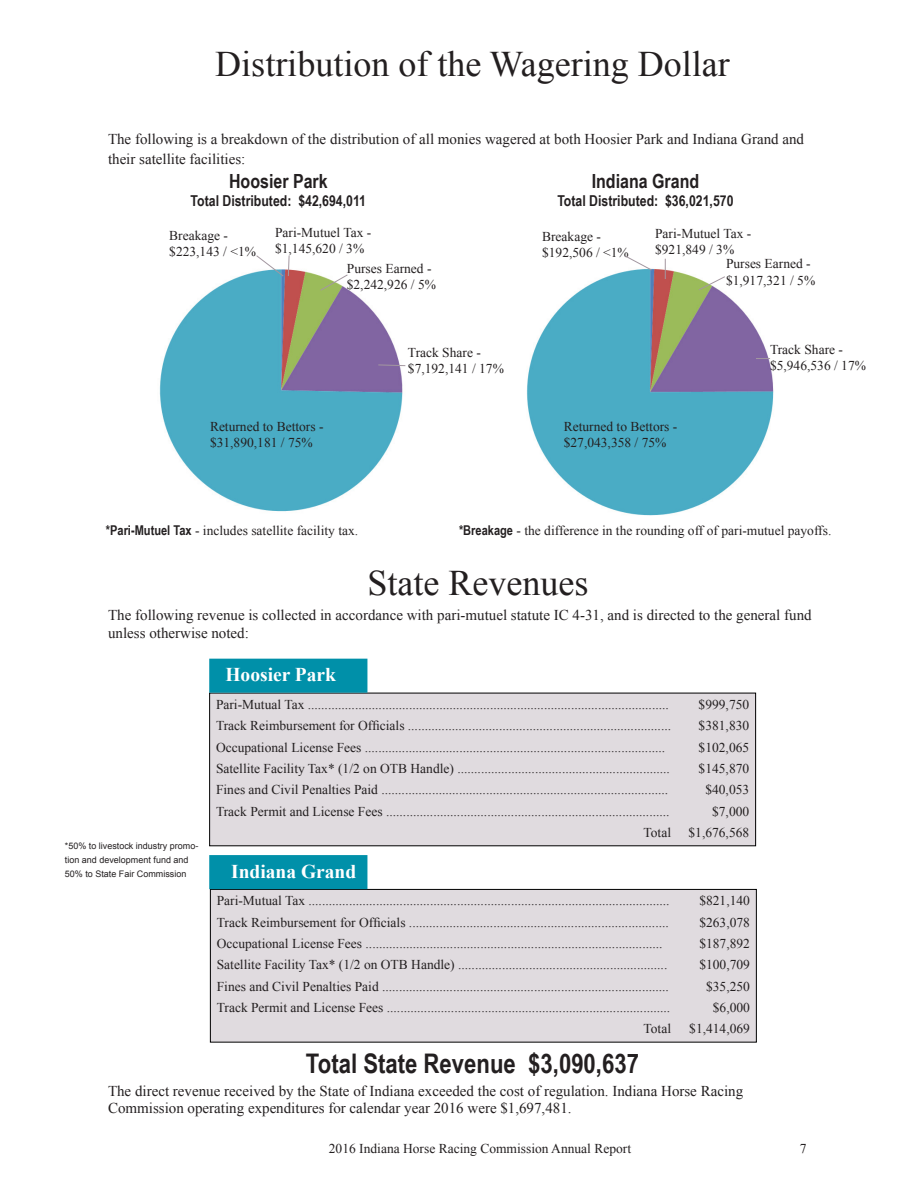
<style>
.page{position:relative;width:918px;height:1188px;background:#fff}
.page>*{position:absolute;margin:0;border:0;box-sizing:border-box;transform-origin:0 0}
.t1{font:36px "Times New Roman";color:#231f20}
.t2{font:700 27px "Arial Narrow";color:#231f20}
.t3{font:700 19.5px "Arial Narrow";color:#231f20}
.t4{font:700 19.5px "Times New Roman";color:#fff}
.t5{font:15px/19.5px "Times New Roman";color:#231f20}
.t6{font:700 15px "Arial Narrow";color:#231f20}
.t7{font:13.5px/16.2px "Times New Roman";color:#231f20}
.t8{font:9px/14.2px "Arial";color:#231f20}
.s1{font-family:"Arial Narrow";font-weight:700}
</style>
<div class="page">
<div style="left:210px;top:693px;width:546px;height:153px;background:#e0dbdf"></div>
<div style="left:210px;top:889px;width:546px;height:153px;background:#e0dbdf"></div>
<div style="left:210px;top:889px;width:547px;height:154px;border:1px solid #000"></div>
<div style="left:209px;top:659px;width:158px;height:34px;background:#0090a9"></div>
<div style="left:209px;top:855px;width:158px;height:34px;background:#0090a9"></div>
<img style="left:159px;top:269px;width:246px;height:243px">
<img style="left:527px;top:265px;width:247px;height:251px">
<svg style="left:756px;top:358px;width:14px;height:1px"></svg>
<svg style="left:698px;top:276px;width:28px;height:15px"></svg>
<svg style="left:665px;top:259px;width:1px;height:20px"></svg>
<svg style="left:624px;top:255px;width:29px;height:16px"></svg>
<svg style="left:378px;top:364px;width:28px;height:2px"></svg>
<svg style="left:320px;top:274px;width:28px;height:17px"></svg>
<svg style="left:256px;top:255px;width:34px;height:22px"></svg>
<p class="t1" style="left:215px;top:40px;width:516px">Distribution of the Wagering Dollar</p>
<p class="t5" style="left:108px;top:129px;width:698px">The following is a breakdown of the distribution of all monies wagered at both Hoosier Park and Indiana Grand and their satellite facilities:</p>
<p class="t3" style="left:229px;top:166px;width:100px">Hoosier Park</p>
<p class="t6" style="left:191px;top:189px;width:177px">Total Distributed: $42,694,011</p>
<p class="t3" style="left:592px;top:166px;width:109px">Indiana Grand</p>
<p class="t6" style="left:557px;top:189px;width:178px">Total Distributed: $36,021,570</p>
<p class="t7" style="left:169px;top:227px;width:60px">Breakage -</p>
<p class="t7" style="left:169px;top:243px;width:88px">$223,143 / &lt;1%</p>
<p class="t7" style="left:275px;top:224px;width:98px">Pari-Mutuel Tax - $1,145,620 / 3%</p>
<p class="t7" style="left:347px;top:260px;width:91px">Purses Earned - $2,242,926 / 5%</p>
<p class="t7" style="left:542px;top:228px;width:60px">Breakage -</p>
<p class="t7" style="left:542px;top:244px;width:88px">$192,506 / &lt;1%</p>
<p class="t7" style="left:655px;top:225px;width:98px">Pari-Mutuel Tax - $921,849 / 3%</p>
<p class="t7" style="left:726px;top:256px;width:91px">Purses Earned - $1,917,321 / 5%</p>
<p class="t7" style="left:408px;top:344px;width:97px">Track Share - $7,192,141 / 17%</p>
<p class="t7" style="left:770px;top:341px;width:97px">Track Share - $5,946,536 / 17%</p>
<p class="t7" style="left:210px;top:418px;width:115px">Returned to Bettors - $31,890,181 / 75%</p>
<p class="t7" style="left:564px;top:418px;width:115px">Returned to Bettors - $27,043,358 / 75%</p>
<p class="t7" style="left:106px;top:522px;width:254px"><span class="s1">*Pari-Mutuel Tax</span> - includes satellite facility tax.</p>
<p class="t7" style="left:459px;top:522px;width:374px"><span class="s1">*Breakage</span> - the difference in the rounding off of pari-mutuel payoffs.</p>
<p class="t1" style="left:368px;top:559px;width:222px">State Revenues</p>
<p class="t5" style="left:108px;top:606px;width:705px;line-height:18px">The following revenue is collected in accordance with pari-mutuel statute IC 4-31, and is directed to the general fund unless otherwise noted:</p>
<p class="t4" style="left:225px;top:661px;width:112px">Hoosier Park</p>
<p class="t8" style="left:65px;top:839px;width:135px">*50% to livestock industry promo&shy;tion and development fund and<br>50% to State Fair Commission</p>
<p class="t7" style="left:216px;top:696px;width:454px">Pari-Mutual Tax ...........................................................................................................</p>
<p class="t7" style="left:699px;top:696px;width:52px">$999,750</p>
<p class="t7" style="left:216px;top:717px;width:457px">Track Reimbursement for Officials ..............................................................................</p>
<p class="t7" style="left:699px;top:717px;width:52px">$381,830</p>
<p class="t7" style="left:216px;top:739px;width:451px">Occupational License Fees .........................................................................................</p>
<p class="t7" style="left:699px;top:739px;width:52px">$102,065</p>
<p class="t7" style="left:216px;top:760px;width:456px">Satellite Facility Tax* (1/2 on OTB Handle) ...............................................................</p>
<p class="t7" style="left:699px;top:760px;width:52px">$145,870</p>
<p class="t7" style="left:216px;top:781px;width:454px">Fines and Civil Penalties Paid .....................................................................................</p>
<p class="t7" style="left:705px;top:781px;width:45px">$40,053</p>
<p class="t7" style="left:216px;top:803px;width:455px">Track Permit and License Fees ....................................................................................</p>
<p class="t7" style="left:712px;top:803px;width:39px">$7,000</p>
<p class="t7" style="left:644px;top:824px;width:29px">Total</p>
<p class="t7" style="left:688px;top:824px;width:62px">$1,676,568</p>
<p class="t4" style="left:231px;top:858px;width:127px">Indiana Grand</p>
<p class="t7" style="left:217px;top:892px;width:454px">Pari-Mutual Tax ...........................................................................................................</p>
<p class="t7" style="left:699px;top:892px;width:52px">$821,140</p>
<p class="t7" style="left:217px;top:914px;width:454px">Track Reimbursement for Officials .............................................................................</p>
<p class="t7" style="left:699px;top:914px;width:52px">$263,078</p>
<p class="t7" style="left:217px;top:935px;width:447px">Occupational License Fees ........................................................................................</p>
<p class="t7" style="left:699px;top:935px;width:52px">$187,892</p>
<p class="t7" style="left:217px;top:956px;width:452px">Satellite Facility Tax* (1/2 on OTB Handle) ..............................................................</p>
<p class="t7" style="left:699px;top:956px;width:52px">$100,709</p>
<p class="t7" style="left:217px;top:978px;width:454px">Fines and Civil Penalties Paid .....................................................................................</p>
<p class="t7" style="left:706px;top:978px;width:45px">$35,250</p>
<p class="t7" style="left:217px;top:999px;width:455px">Track Permit and License Fees ....................................................................................</p>
<p class="t7" style="left:713px;top:999px;width:39px">$6,000</p>
<p class="t7" style="left:644px;top:1020px;width:29px">Total</p>
<p class="t7" style="left:689px;top:1020px;width:62px">$1,414,069</p>
<p class="t2" style="left:306px;top:1043px;width:335px">Total State Revenue $3,090,637</p>
<p class="t5" style="left:108px;top:1081px;width:637px">The direct revenue received by the State of Indiana exceeded the cost of regulation. Indiana Horse Racing</p>
<p class="t5" style="left:108px;top:1098px;width:465px">Commission operating expenditures for calendar year 2016 were $1,697,481.</p>
<p class="t7" style="left:329px;top:1141px;width:304px">2016 Indiana Horse Racing Commission Annual Report</p>
<p class="t7" style="left:800px;top:1141px;width:8px">7</p>
</div>
